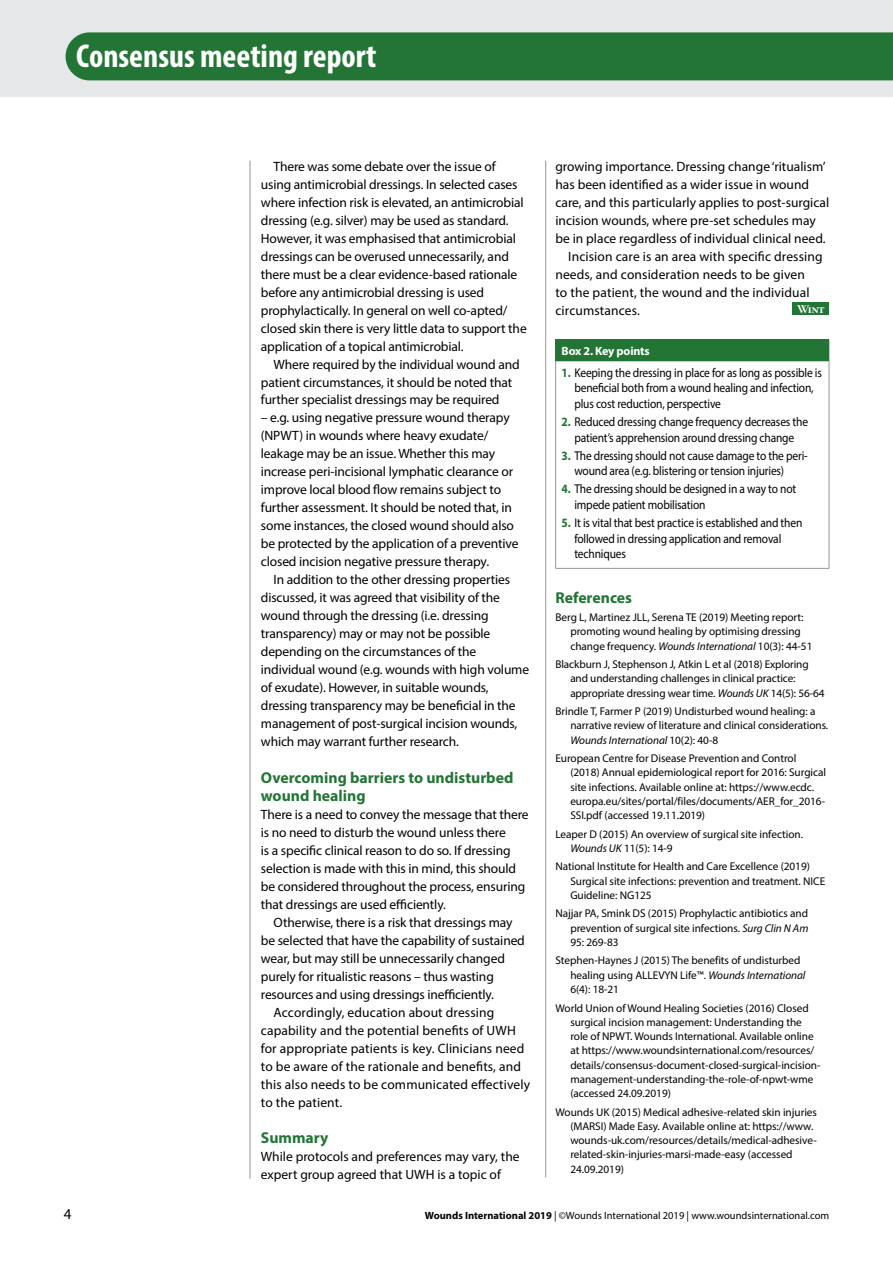
<style>
.page{position:relative;width:893px;height:1263px;background:#fff}
.page>*{position:absolute;margin:0;border:0;box-sizing:border-box;transform-origin:0 0}
.t1{font:700 condensed 33.15px "Myriad Pro";color:#fff}
.t2{font:700 15.75px/18px "Myriad Pro";color:#237535}
.t3{font:15px "Myriad Pro";color:#000}
.t4{font:13.5px/18px "Myriad Pro";letter-spacing:-.01em;color:#000}
.t5{font:13.5px/18px "Myriad Pro";letter-spacing:.01em;color:#000}
.t6{font:12.75px/15.8px "Myriad Pro";letter-spacing:-.015em;color:#000;scale:.9 1}
.t7{font:700 12px "Myriad Pro";letter-spacing:-.015em;color:#fff}
.t8{font:12px "Warnock Pro Bold Subh";color:#fff}
.t9{font:11.25px/14.2px "Myriad Pro";letter-spacing:-.005em;color:#000}
.t10{font:10.5px "Myriad Pro";color:#000}
.s1{font-weight:700;color:#237535}
.s2{font-style:italic}
.s3{font-weight:700}
</style>
<div class="page">
<hr style="left:555px;top:568px;width:274px;height:1px;background:#939598">
<hr style="left:555px;top:361px;width:274px;height:1px;background:#939598">
<svg style="left:829px;top:340px;width:1px;height:21px"></svg>
<hr style="left:829px;top:361px;width:1px;height:207px;background:#939598">
<svg style="left:555px;top:341px;width:1px;height:20px"></svg>
<hr style="left:555px;top:361px;width:1px;height:207px;background:#939598">
<hr style="left:555px;top:340px;width:274px;height:1px;background:#939598">
<hr style="left:250px;top:161px;width:1px;height:1018px;background:#939598">
<hr style="left:545px;top:161px;width:1px;height:1016px;background:#939598">
<div style="left:0;top:0;width:893px;height:97px;background:#e6e7e8"></div>
<div style="left:65px;top:32px;width:828px;height:49px;background:#237535"></div>
<div style="left:793px;top:302px;width:36px;height:13px;background:#237535"></div>
<div style="left:556px;top:340px;width:273px;height:21px;background:#237535"></div>
<p class="t1" style="left:76px;top:35px;width:302px">Consensus meeting report</p>
<p class="t4" style="left:261px;top:157px;width:267px;text-indent:13px">There was some debate over the issue of using antimicrobial dressings. In selected cases where infection risk is elevated, an antimicrobial dressing (e.g. silver) may be used as standard.<br>However, it was emphasised that antimicrobial dressings can be overused unnecessarily, and there must be a clear evidence-based rationale before any antimicrobial dressing is used prophylactically. In general on well co-apted/ closed skin there is very little data to support the application of a topical antimicrobial.</p>
<p class="t4" style="left:261px;top:355px;width:260px;text-indent:13px">Where required by the individual wound and patient circumstances, it should be noted that further specialist dressings may be required</p>
<p class="t4" style="left:261px;top:409px;width:259px">– e.g. using negative pressure wound therapy (NPWT) in wounds where heavy exudate/ leakage may be an issue. Whether this may increase peri-incisional lymphatic clearance or improve local blood fow remains subject to further assessment. It should be noted that, in some instances, the closed wound should also be protected by the application of a preventive closed incision negative pressure therapy.</p>
<p class="t4" style="left:261px;top:571px;width:270px;text-indent:13px">In addition to the other dressing properties discussed, it was agreed that visibility of the wound through the dressing (i.e. dressing transparency) may or may not be possible depending on the circumstances of the individual wound (e.g. wounds with high volume of exudate). However, in suitable wounds, dressing transparency may be benefcial in the management of post-surgical incision wounds, which may warrant further research.</p>
<h5 class="t2" style="left:261px;top:768px;width:254px">Overcoming barriers to undisturbed wound healing</h5>
<p class="t4" style="left:261px;top:805px;width:269px">There is a need to convey the message that there is no need to disturb the wound unless there<br>is a specifc clinical reason to do so. If dressing selection is made with this in mind, this should be considered throughout the process, ensuring that dressings are used efciently.</p>
<p class="t4" style="left:261px;top:913px;width:266px;text-indent:13px">Otherwise, there is a risk that dressings may be selected that have the capability of sustained wear, but may still be unnecessarily changed purely for ritualistic reasons – thus wasting resources and using dressings inefciently.</p>
<p class="t5" style="left:261px;top:1003px;width:271px;text-indent:13px">Accordingly, education about dressing capability and the potential benefts of UWH for appropriate patients is key. Clinicians need to be aware of the rationale and benefts, and this also needs to be communicated efectively to the patient.</p>
<h5 class="t2" style="left:261px;top:1128px;width:69px">Summary</h5>
<p class="t4" style="left:261px;top:1147px;width:260px">While protocols and preferences may vary, the expert group agreed that UWH is a topic of</p>
<p class="t4" style="left:555px;top:157px;width:272px">growing importance. Dressing change ‘ritualism’</p>
<p class="t4" style="left:555px;top:175px;width:255px">has been identifed as a wider issue in wound</p>
<p class="t4" style="left:555px;top:193px;width:275px">care, and this particularly applies to post-surgical</p>
<p class="t4" style="left:555px;top:211px;width:262px">incision wounds, where pre-set schedules may</p>
<p class="t4" style="left:555px;top:229px;width:272px;text-align:right">be in place regardless of individual clinical need.<br>Incision care is an area with specifc dressing</p>
<p class="t5" style="left:555px;top:265px;width:251px">needs, and consideration needs to be given</p>
<p class="t5" style="left:555px;top:283px;width:256px">to the patient, the wound and the individual</p>
<p class="t5" style="left:555px;top:301px;width:86px">circumstances.</p>
<p class="t8" style="left:797px;top:301px;width:29px">Wint</p>
<p class="t7" style="left:562px;top:343px;width:90px">Box 2. Key points</p>
<p class="t6" style="left:574px;top:364px;width:277px;text-indent:-13px"><span class="s1">1.</span> Keeping the dressing in place for as long as possible is benefcial both from a wound healing and infection, plus cost reduction, perspective</p>
<p class="t6" style="left:562px;top:414px;width:275px;text-align:center"><span class="s1">2.</span> Reduced dressing change frequency decreases the patient’s apprehension around dressing change</p>
<p class="t6" style="left:574px;top:447px;width:261px;text-indent:-13px"><span class="s1">3.</span> The dressing should not cause damage to the peri&shy;wound area (e.g. blistering or tension injuries)</p>
<p class="t6" style="left:574px;top:481px;width:248px;text-indent:-13px"><span class="s1">4.</span> The dressing should be designed in a way to not impede patient mobilisation</p>
<p class="t6" style="left:574px;top:514px;width:255px;text-indent:-13px"><span class="s1">5.</span> It is vital that best practice is established and then followed in dressing application and removal techniques</p>
<h5 class="t2" style="left:555px;top:588px;width:78px">References</h5>
<p class="t9" style="left:570px;top:610px;width:244px;text-indent:-15px">Berg L, Martinez JLL, Serena TE (2019) Meeting report: promoting wound healing by optimising dressing change frequency. <span class="s2">Wounds International</span> 10(3): 44-51</p>
<p class="t9" style="left:570px;top:657px;width:256px;text-indent:-15px">Blackburn J, Stephenson J, Atkin L et al (2018) Exploring and understanding challenges in clinical practice: appropriate dressing wear time. <span class="s2">Wounds UK</span> 14(5): 56-64</p>
<p class="t9" style="left:570px;top:704px;width:259px;text-indent:-15px">Brindle T, Farmer P (2019) Undisturbed wound healing: a narrative review of literature and clinical considerations.<br><span class="s2">Wounds International</span> 10(2): 40-8</p>
<p class="t9" style="left:570px;top:751px;width:257px;text-indent:-15px">European Centre for Disease Prevention and Control (2018) Annual epidemiological report for 2016: Surgical site infections. Available online at: https://www.ecdc. europa.eu/sites/portal/files/documents/AER_for_2016- SSI.pdf (accessed 19.11.2019)</p>
<p class="t9" style="left:570px;top:826px;width:234px;text-indent:-15px">Leaper D (2015) An overview of surgical site infection.<br><span class="s2">Wounds UK</span> 11(5): 14-9</p>
<p class="t9" style="left:570px;top:859px;width:256px;text-indent:-15px">National Institute for Health and Care Excellence (2019)<br>Surgical site infections: prevention and treatment. NICE<br>Guideline: NG125</p>
<p class="t9" style="left:570px;top:906px;width:240px;text-align:justify;text-indent:-15px">Najjar PA, Smink DS (2015) Prophylactic antibiotics and prevention of surgical site infections. <span class="s2">Surg Clin N Am </span>95: 269-83</p>
<p class="t9" style="left:570px;top:953px;width:237px;text-indent:-15px">Stephen-Haynes J (2015) The benefits of undisturbed healing using ALLEVYN Life™. <span class="s2">Wounds International<br></span>6(4): 18-21</p>
<p class="t9" style="left:570px;top:1000px;width:252px;text-indent:-15px">World Union of Wound Healing Societies (2016) Closed surgical incision management: Understanding the role of NPWT. Wounds International. Available online at https://www.woundsinternational.com/resources/ details/consensus-document-closed-surgical-incision&shy;management-understanding-the-role-of-npwt-wme (accessed 24.09.2019)</p>
<p class="t9" style="left:570px;top:1104px;width:248px;text-indent:-15px">Wounds UK (2015) Medical adhesive-related skin injuries (MARSI) Made Easy. Available online at: https://www. wounds-uk.com/resources/details/medical-adhesive&shy;related-skin-injuries-marsi-made-easy (accessed 24.09.2019)</p>
<p class="t3" style="left:64px;top:1204px;width:9px">4</p>
<p class="t10" style="left:425px;top:1208px;width:406px"><span class="s3">Wounds International 2019</span> | ©Wounds International 2019 | www.woundsinternational.com</p>
</div>
